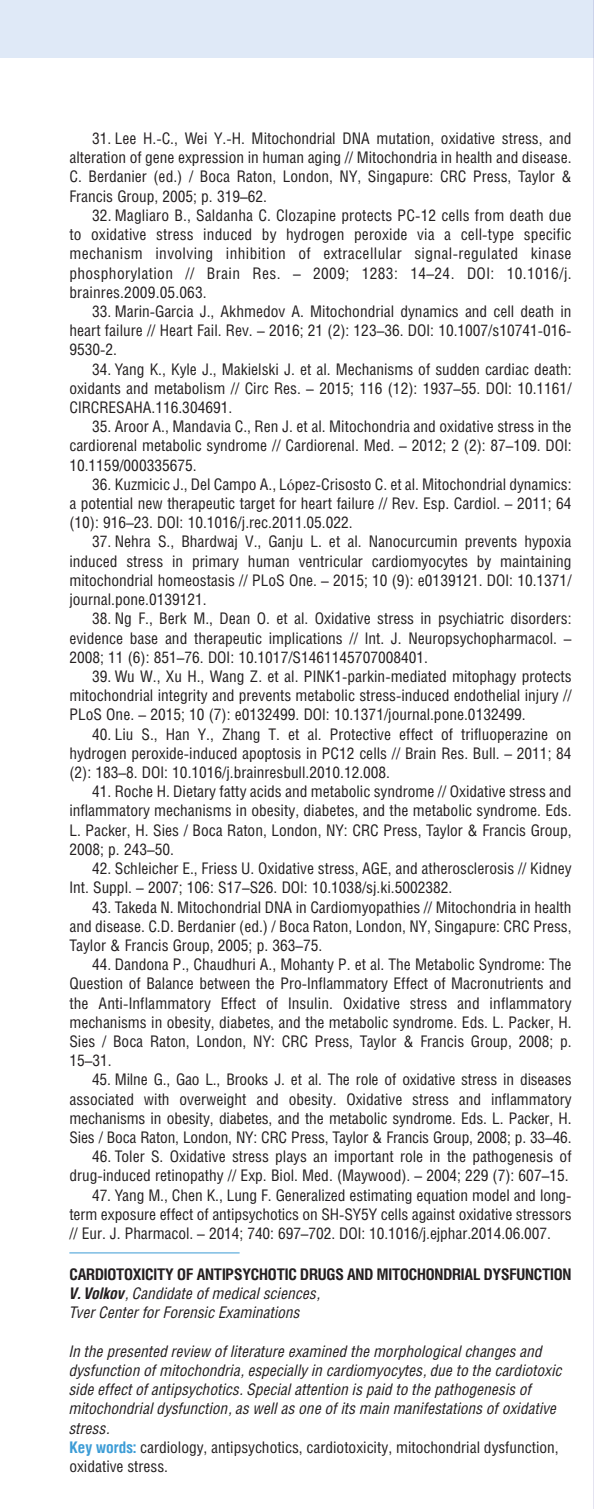
<style>
.page{position:relative;width:594px;height:1509px;background:#fff}
.page>*{position:absolute;margin:0;border:0;box-sizing:border-box;transform-origin:0 0}
.t1{font:16px/19.2px "Helios Cond";color:#231f20;text-align:justify}
.t2{font:italic 16px/19.2px "Helios Cond";color:#231f20}
.t3{font:700 16px/19.2px "Helios Cond";letter-spacing:-.01em;color:#231f20}
.s1{font-family:"Times New Roman"}
.s2{font-style:italic}
.s3{font-weight:400;font-style:italic}
.s4{font-weight:700;font-style:normal;color:#3c9cd6}
.s5{font-style:normal}
</style>
<div class="page">
<div style="left:0;top:0;width:593px;height:58px;background:#dfe9f7"></div>
<hr style="left:69px;top:1252px;width:170px;height:1px;background:#3c9cd6">
<hr style="left:593px;top:0;width:1px;height:1508px;background:#8781bd">
<p class="t1" style="left:69px;top:130px;width:503px;text-indent:23px">31. Lee H.-C., Wei Y.-H. Mitochondrial DNA mutation, oxidative stress, and alteration of gene expression in human aging // Mitochondria in health and disease.<br>C. Berdanier (ed.) / Boca Raton, London, NY, Singapure: CRC Press, Taylor &amp; Francis Group, 2005; p. 319–62.</p>
<p class="t1" style="left:69px;top:207px;width:503px;text-indent:23px">32. Magliaro B., Saldanha C. Clozapine protects PC-12 cells from death due to oxidative stress induced by hydrogen peroxide via a cell-type specific mechanism involving inhibition of extracellular signal-regulated kinase phosphorylation // Brain Res. – 2009; 1283: 14–24. DOI: 10.1016/j. brainres.2009.05.063.</p>
<p class="t1" style="left:69px;top:303px;width:503px;text-indent:23px">33. Marin-Garcia J., Akhmedov A. Mitochondrial dynamics and cell death in heart failure // Heart Fail. Rev. – 2016; 21 (2): 123–36. DOI: 10.1007/s10741-016- 9530-2.</p>
<p class="t1" style="left:69px;top:361px;width:503px;text-indent:23px">34. Yang K., Kyle J., Makielski J. et al. Mechanisms of sudden cardiac death: oxidants and metabolism // Circ Res. – 2015; 116 (12): 1937–55. DOI: 10.1161/ CIRCRESAHA.116.304691.</p>
<p class="t1" style="left:69px;top:418px;width:503px;text-indent:23px">35. Aroor A., Mandavia C., Ren J. et al. Mitochondria and oxidative stress in the cardiorenal metabolic syndrome // Cardiorenal. Med. – 2012; 2 (2): 87–109. DOI:<br>10.1159/000335675.</p>
<p class="t1" style="left:69px;top:476px;width:503px;text-indent:23px">36. Kuzmicic J., Del Campo A., L<span class="s1">ó</span>pez-Crisosto C. et al. Mitochondrial dynamics: a potential new therapeutic target for heart failure // Rev. Esp. Cardiol. – 2011; 64 (10): 916–23. DOI: 10.1016/j.rec.2011.05.022.</p>
<p class="t1" style="left:69px;top:534px;width:503px;text-indent:23px">37. Nehra S., Bhardwaj V., Ganju L. et al. Nanocurcumin prevents hypoxia induced stress in primary human ventricular cardiomyocytes by maintaining mitochondrial homeostasis // PLoS One. – 2015; 10 (9): e0139121. DOI: 10.1371/ journal.pone.0139121.</p>
<p class="t1" style="left:69px;top:610px;width:503px;text-indent:23px">38. Ng F., Berk M., Dean O. et al. Oxidative stress in psychiatric disorders: evidence base and therapeutic implications // Int. J. Neuropsychopharmacol. – 2008; 11 (6): 851–76. DOI: 10.1017/S1461145707008401.</p>
<p class="t1" style="left:69px;top:668px;width:503px;text-indent:23px">39. Wu W., Xu H., Wang Z. et al. PINK1-parkin-mediated mitophagy protects mitochondrial integrity and prevents metabolic stress-induced endothelial injury // PLoS One. – 2015; 10 (7): e0132499. DOI: 10.1371/journal.pone.0132499.</p>
<p class="t1" style="left:69px;top:726px;width:503px;text-indent:23px">40. Liu S., Han Y., Zhang T. et al. Protective effect of trifluoperazine on hydrogen peroxide-induced apoptosis in PC12 cells // Brain Res. Bull. – 2011; 84 (2): 183–8. DOI: 10.1016/j.brainresbull.2010.12.008.</p>
<p class="t1" style="left:69px;top:783px;width:503px;text-indent:23px">41. Roche H. Dietary fatty acids and metabolic syndrome // Oxidative stress and inflammatory mechanisms in obesity, diabetes, and the metabolic syndrome. Eds.<br>L. Packer, H. Sies / Boca Raton, London, NY: CRC Press, Taylor &amp; Francis Group, 2008; p. 243–50.</p>
<p class="t1" style="left:69px;top:860px;width:503px;text-indent:23px">42. Schleicher E., Friess U. Oxidative stress, AGE, and atherosclerosis // Kidney<br>Int. Suppl. – 2007; 106: S17–S26. DOI: 10.1038/sj.ki.5002382.</p>
<p class="t1" style="left:69px;top:898px;width:503px;text-indent:23px">43. Takeda N. Mitochondrial DNA in Cardiomyopathies // Mitochondria in health and disease. C.D. Berdanier (ed.) / Boca Raton, London, NY, Singapure: CRC Press, Taylor &amp; Francis Group, 2005; p. 363–75.</p>
<p class="t1" style="left:69px;top:956px;width:503px;text-indent:23px">44. Dandona P., Chaudhuri A., Mohanty P. et al. The Metabolic Syndrome: The Question of Balance between the Pro-Inflammatory Effect of Macronutrients and the Anti-Inflammatory Effect of Insulin. Oxidative stress and inflammatory mechanisms in obesity, diabetes, and the metabolic syndrome. Eds. L. Packer, H.<br>Sies / Boca Raton, London, NY: CRC Press, Taylor &amp; Francis Group, 2008; p.<br>15–31.</p>
<p class="t1" style="left:69px;top:1071px;width:503px;text-indent:23px">45. Milne G., Gao L., Brooks J. et al. The role of oxidative stress in diseases associated with overweight and obesity. Oxidative stress and inflammatory mechanisms in obesity, diabetes, and the metabolic syndrome. Eds. L. Packer, H.<br>Sies / Boca Raton, London, NY: CRC Press, Taylor &amp; Francis Group, 2008; p. 33–46.</p>
<p class="t1" style="left:69px;top:1148px;width:503px;text-align:right">46. Toler S. Oxidative stress plays an important role in the pathogenesis of drug-induced retinopathy // Exp. Biol. Med. (Maywood). – 2004; 229 (7): 607–15.</p>
<p class="t1" style="left:69px;top:1186px;width:503px;text-indent:23px">47. Yang M., Chen K., Lung F. Generalized estimating equation model and long&shy;term exposure effect of antipsychotics on SH-SY5Y cells against oxidative stressors // Eur. J. Pharmacol. – 2014; 740: 697–702. DOI: 10.1016/j.ejphar.2014.06.007.</p>
<p class="t3" style="left:69px;top:1266px;width:503px">CARDIOTOXICITY OF ANTIPSYCHOTIC DRUGS AND MITOCHONDRIAL DYSFUNCTION<br><span class="s2">V. Volkov</span><span class="s3">, Candidate of medical sciences,<br>Tver Center for Forensic Examinations</span></p>
<p class="t2" style="left:69px;top:1342px;width:494px">In the presented review of literature examined the morphological changes and dysfunction of mitochondria, especially in cardiomyocytes, due to the cardiotoxic side effect of antipsychotics. Special attention is paid to the pathogenesis of mitochondrial dysfunction, as well as one of its main manifestations of oxidative stress.<br><span class="s4">Key words:</span> <span class="s5">cardiology, antipsychotics, cardiotoxicity, mitochondrial dysfunction, oxidative stress.</span></p>
</div>
